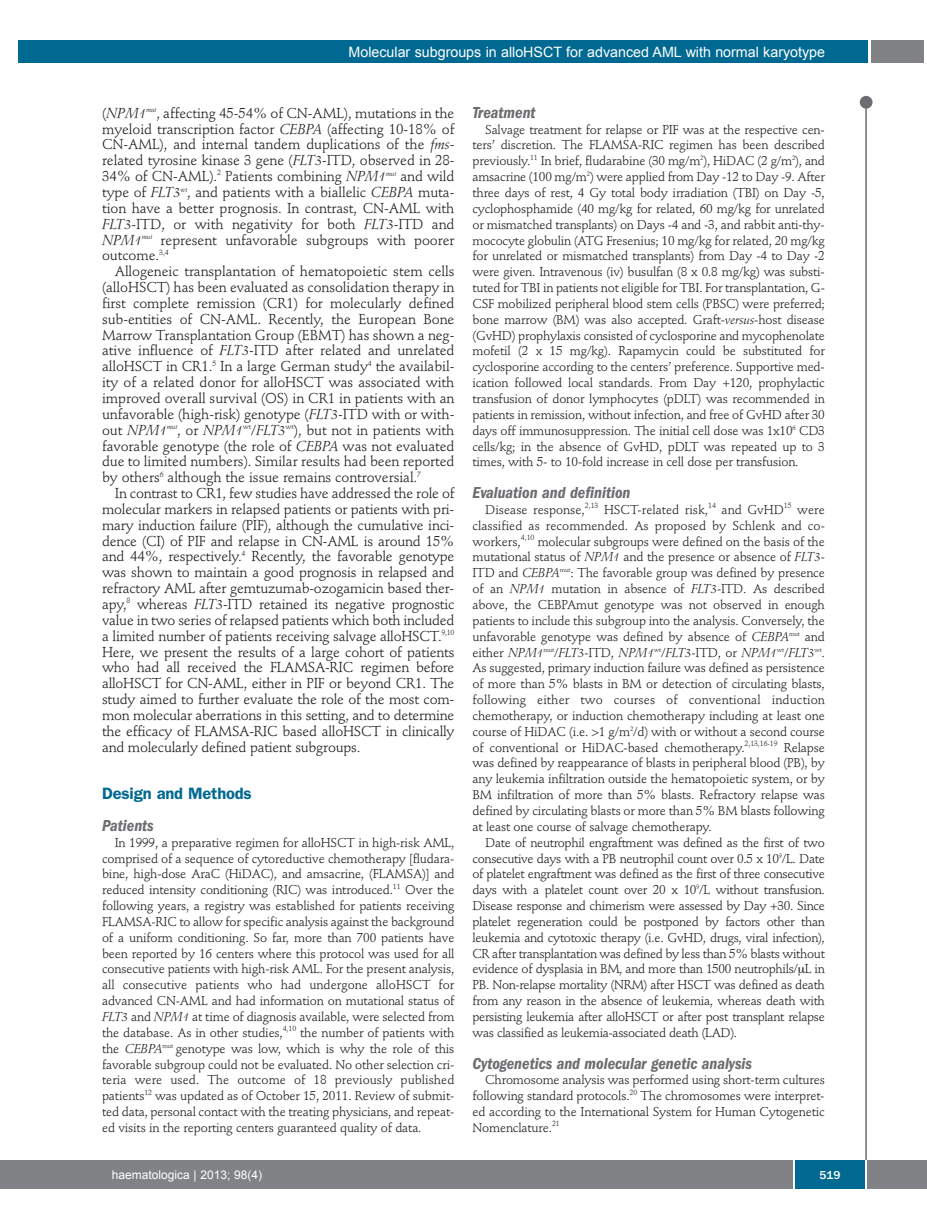
<style>
.page{position:relative;width:927px;height:1225px;background:#fff}
.page>*{position:absolute;margin:0;border:0;box-sizing:border-box;transform-origin:0 0}
.t1{font:italic 600 condensed 16.5px "Franklin Gothic";color:#6c6d70}
.t2{font:600 16.5px "Franklin Gothic";letter-spacing:-.01em;color:#006991}
.t3{font:14.25px/15.9px "Stempel Schneidler";letter-spacing:-.005em;color:#231f20;text-align:justify}
.t4{font:14.25px "Arial";color:#fff}
.t5{font:12.75px/15.9px "Stempel Schneidler";letter-spacing:-.015em;color:#231f20;text-align:justify}
.t6{font:12px "Arial";color:#fff}
.t7{font:500 12px "Franklin Gothic";color:#fff}
.s1{font-style:italic}
</style>
<div class="page">
<div style="left:860px;top:96px;width:12px;height:13px;background:#6c6d70;border-radius:50%"></div>
<hr style="left:865px;top:98px;width:2px;height:1062px;background:#6c6d70">
<div style="left:871px;top:40px;width:52px;height:22px;background:#808285"></div>
<div style="left:18px;top:40px;width:849px;height:22px;background:#006991"></div>
<div style="left:17px;top:1160px;width:910px;height:28px;background:#808285"></div>
<div style="left:795px;top:1160px;width:70px;height:28px;background:#006991"></div>
<hr style="left:793px;top:1160px;width:2px;height:28px;background:#fff">
<hr style="left:865px;top:1160px;width:2px;height:28px;background:#fff">
<div style="left:0;top:1160px;width:17px;height:28px;background:#808285"></div>
<p class="t4" style="left:349px;top:44px;width:478px">Molecular subgroups in alloHSCT for advanced AML with normal karyotype</p>
<p class="t3" style="left:102px;top:106px;width:354px">(<span class="s1">NPM1</span><sup>mut</sup>, affecting 45-54% of CN-AML), mutations in the myeloid transcription factor <span class="s1">CEBPA</span> (affecting 10-18% of CN-AML), and internal tandem duplications of the <span class="s1">fms&shy;</span>related tyrosine kinase 3 gene (<span class="s1">FLT3</span>-ITD, observed in 28- 34% of CN-AML).<sup>2</sup> Patients combining <span class="s1">NPM1</span><sup>mut</sup> and wild type of <span class="s1">FLT3</span><sup>wt</sup>, and patients with a biallelic <span class="s1">CEBPA</span> muta&shy;tion have a better prognosis. In contrast, CN-AML with <span class="s1">FLT3</span>-ITD, or with negativity for both <span class="s1">FLT3</span>-ITD and <span class="s1">NPM1</span><sup>mut</sup> represent unfavorable subgroups with poorer outcome.<sup>3,4</sup></p>
<p class="t3" style="left:102px;top:265px;width:354px;text-indent:13px">Allogeneic transplantation of hematopoietic stem cells (alloHSCT) has been evaluated as consolidation therapy in first complete remission (CR1) for molecularly defined sub-entities of CN-AML. Recently, the European Bone Marrow Transplantation Group (EBMT) has shown a neg&shy;ative influence of <span class="s1">FLT3</span>-ITD after related and unrelated alloHSCT in CR1.<sup>5</sup> In a large German study<sup>4</sup> the availabil&shy;ity of a related donor for alloHSCT was associated with improved overall survival (OS) in CR1 in patients with an unfavorable (high-risk) genotype (<span class="s1">FLT3</span>-ITD with or with&shy;out <span class="s1">NPM1</span><sup>mut</sup>, or <span class="s1">NPM1</span><sup>wt</sup>/<span class="s1">FLT3</span><sup>wt</sup>), but not in patients with favorable genotype (the role of <span class="s1">CEBPA</span> was not evaluated due to limited numbers). Similar results had been reported by others<sup>6</sup> although the issue remains controversial.<sup>7</sup></p>
<p class="t3" style="left:102px;top:486px;width:354px;text-indent:13px">In contrast to CR1, few studies have addressed the role of molecular markers in relapsed patients or patients with pri&shy;mary induction failure (PIF), although the cumulative inci&shy;dence (CI) of PIF and relapse in CN-AML is around 15% and 44%, respectively.<sup>4</sup> Recently, the favorable genotype was shown to maintain a good prognosis in relapsed and refractory AML after gemtuzumab-ozogamicin based ther&shy;apy,<sup>8</sup> whereas <span class="s1">FLT3</span>-ITD retained its negative prognostic value in two series of relapsed patients which both included a limited number of patients receiving salvage alloHSCT.<sup>9,10<br></sup>Here, we present the results of a large cohort of patients who had all received the FLAMSA-RIC regimen before alloHSCT for CN-AML, either in PIF or beyond CR1. The study aimed to further evaluate the role of the most com&shy;mon molecular aberrations in this setting, and to determine the efficacy of FLAMSA-RIC based alloHSCT in clinically and molecularly defined patient subgroups.</p>
<p class="t2" style="left:102px;top:788px;width:151px">Design and Methods</p>
<p class="t1" style="left:102px;top:819px;width:53px">Patients</p>
<p class="t5" style="left:102px;top:835px;width:354px;text-indent:13px">In 1999, a preparative regimen for alloHSCT in high-risk AML, comprised of a sequence of cytoreductive chemotherapy [fludara&shy;bine, high-dose AraC (HiDAC), and amsacrine, (FLAMSA)] and reduced intensity conditioning (RIC) was introduced.<sup>11</sup> Over the following years, a registry was established for patients receiving FLAMSA-RIC to allow for specific analysis against the background of a uniform conditioning. So far, more than 700 patients have been reported by 16 centers where this protocol was used for all consecutive patients with high-risk AML. For the present analysis, all consecutive patients who had undergone alloHSCT for advanced CN-AML and had information on mutational status of <span class="s1">FLT3</span> and <span class="s1">NPM1</span> at time of diagnosis available, were selected from the database. As in other studies,<sup>4,10</sup> the number of patients with the <span class="s1">CEBPA</span><sup>mut</sup> genotype was low, which is why the role of this favorable subgroup could not be evaluated. No other selection cri&shy;teria were used. The outcome of 18 previously published patients<sup>12</sup> was updated as of October 15, 2011. Review of submit&shy;ted data, personal contact with the treating physicians, and repeat&shy;ed visits in the reporting centers guaranteed quality of data.</p>
<p class="t1" style="left:472px;top:106px;width:65px">Treatment</p>
<p class="t5" style="left:472px;top:122px;width:354px;text-indent:13px">Salvage treatment for relapse or PIF was at the respective cen&shy;ters’ discretion. The FLAMSA-RIC regimen has been described previously.<sup>11</sup> In brief, fludarabine (30 mg/m<sup>2</sup>), HiDAC (2 g/m<sup>2</sup>), and amsacrine (100 mg/m<sup>2</sup>) were applied from Day -12 to Day -9. After three days of rest, 4 Gy total body irradiation (TBI) on Day -5, cyclophosphamide (40 mg/kg for related, 60 mg/kg for unrelated or mismatched transplants) on Days -4 and -3, and rabbit anti-thy&shy;mococyte globulin (ATG Fresenius; 10 mg/kg for related, 20 mg/kg for unrelated or mismatched transplants) from Day -4 to Day -2 were given. Intravenous (iv) busulfan (8 x 0.8 mg/kg) was substi&shy;tuted for TBI in patients not eligible for TBI. For transplantation, G-CSF mobilized peripheral blood stem cells (PBSC) were preferred; bone marrow (BM) was also accepted. Graft-<span class="s1">versus</span>-host disease (GvHD) prophylaxis consisted of cyclosporine and mycophenolate mofetil (2 x 15 mg/kg). Rapamycin could be substituted for cyclosporine according to the centers’ preference. Supportive med&shy;ication followed local standards. From Day +120, prophylactic transfusion of donor lymphocytes (pDLT) was recommended in patients in remission, without infection, and free of GvHD after 30 days off immunosuppression. The initial cell dose was 1x10<sup>6</sup> CD3 cells/kg; in the absence of GvHD, pDLT was repeated up to 3 times, with 5- to 10-fold increase in cell dose per transfusion.</p>
<p class="t1" style="left:472px;top:486px;width:159px">Evaluation and definition</p>
<p class="t5" style="left:472px;top:503px;width:354px;text-indent:13px">Disease response,<sup>2,13</sup> HSCT-related risk,<sup>14</sup> and GvHD<sup>15</sup> were classified as recommended. As proposed by Schlenk and co&shy;workers,<sup>4,10</sup> molecular subgroups were defined on the basis of the mutational status of <span class="s1">NPM1</span> and the presence or absence of <span class="s1">FLT3</span>- ITD and <span class="s1">CEBPA</span><sup>mut</sup>: The favorable group was defined by presence of an <span class="s1">NPM1</span> mutation in absence of <span class="s1">FLT3</span>-ITD. As described above, the CEBPAmut genotype was not observed in enough patients to include this subgroup into the analysis. Conversely, the unfavorable genotype was defined by absence of <span class="s1">CEBPA</span><sup>mut</sup> and either <span class="s1">NPM1</span><sup>mut</sup>/<span class="s1">FLT3</span>-ITD, <span class="s1">NPM1</span><sup>wt</sup>/<span class="s1">FLT3</span>-ITD, or <span class="s1">NPM1</span><sup>wt</sup>/<span class="s1">FLT3</span><sup>wt</sup>.<br>As suggested, primary induction failure was defined as persistence of more than 5% blasts in BM or detection of circulating blasts, following either two courses of conventional induction chemotherapy, or induction chemotherapy including at least one course of HiDAC (i.e. &gt;1 g/m<sup>2</sup>/d) with or without a second course of conventional or HiDAC-based chemotherapy.<sup>2,13,16-19</sup> Relapse was defined by reappearance of blasts in peripheral blood (PB), by any leukemia infiltration outside the hematopoietic system, or by BM infiltration of more than 5% blasts. Refractory relapse was defined by circulating blasts or more than 5% BM blasts following at least one course of salvage chemotherapy.</p>
<p class="t5" style="left:472px;top:835px;width:354px;text-indent:13px">Date of neutrophil engraftment was defined as the first of two consecutive days with a PB neutrophil count over 0.5 x 10<sup>9</sup>/L. Date of platelet engraftment was defined as the first of three consecutive days with a platelet count over 20 x 10<sup>9</sup>/L without transfusion.<br>Disease response and chimerism were assessed by Day +30. Since platelet regeneration could be postponed by factors other than leukemia and cytotoxic therapy (i.e. GvHD, drugs, viral infection), CR after transplantation was defined by less than 5% blasts without evidence of dysplasia in BM, and more than 1500 neutrophils/ L in PB. Non-relapse mortality (NRM) after HSCT was defined as death from any reason in the absence of leukemia, whereas death with persisting leukemia after alloHSCT or after post transplant relapse was classified as leukemia-associated death (LAD).</p>
<p class="t1" style="left:472px;top:1057px;width:281px">Cytogenetics and molecular genetic analysis</p>
<p class="t5" style="left:472px;top:1073px;width:354px;text-indent:13px">Chromosome analysis was performed using short-term cultures following standard protocols.<sup>20</sup> The chromosomes were interpret&shy;ed according to the International System for Human Cytogenetic Nomenclature.<sup>21</sup></p>
<p class="t6" style="left:112px;top:1168px;width:152px">haematologica | 2013; 98(4)</p>
<p class="t7" style="left:819px;top:1171px;width:23px">519</p>
</div>
